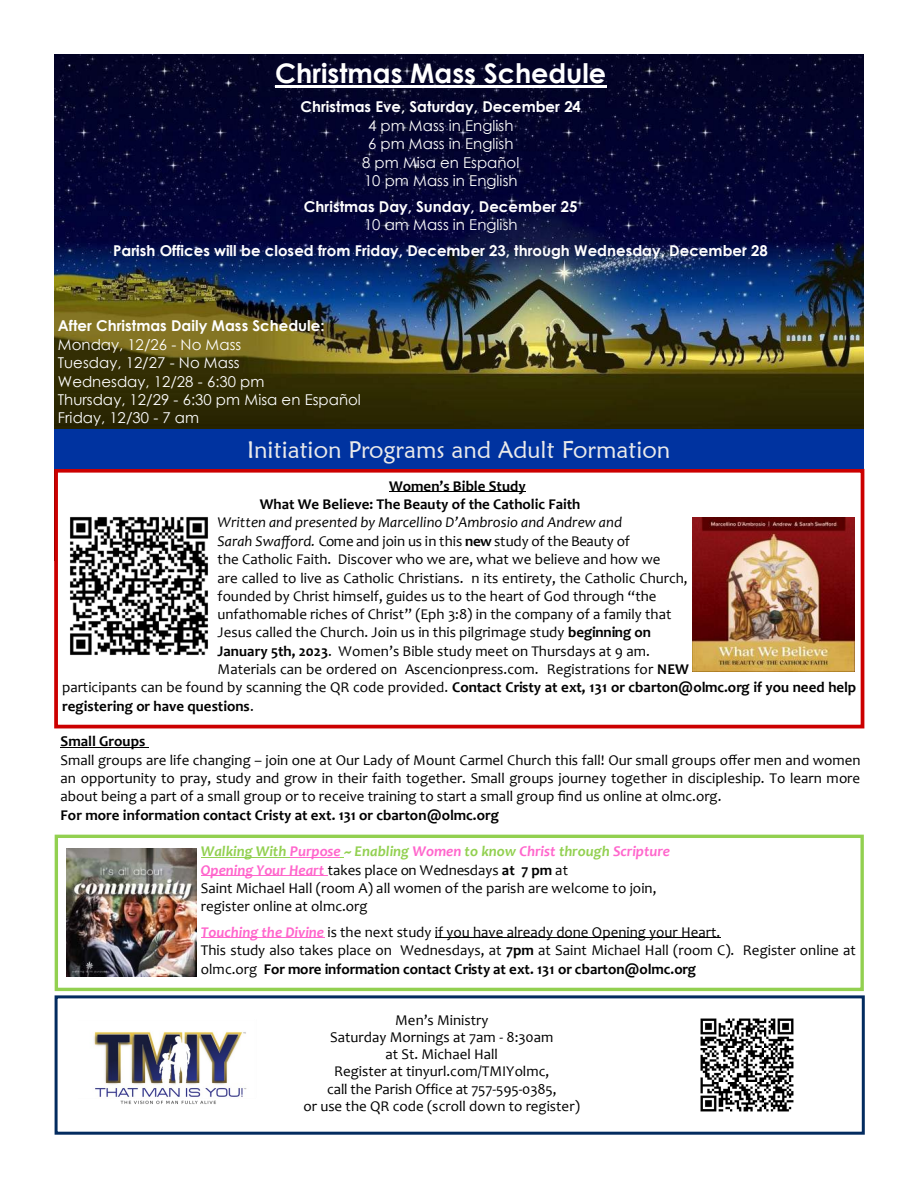
<style>
.page{position:relative;width:918px;height:1188px;background:#fff}
.page>*{position:absolute;margin:0;border:0;box-sizing:border-box;transform-origin:0 0}
.t1{font:700 27px "Century Gothic";color:#fff}
.t2{font:24px "Maiandra GD";color:#eaeaea}
.t3{font:15px/18.3px "Candara";color:#000}
.t4{font:15px "Century Gothic";letter-spacing:.005em;color:#fff}
.t5{font:700 15px "Century Gothic";color:#fff}
.t6{font:700 15px "Candara";color:#000}
.t7{font:italic 700 15px "Candara";color:#92d050}
.t8{font:italic 15px "Candara";color:#000}
.s1{font-style:italic}
.s2{font-weight:700}
.s3{color:#f6c}
.s4{font-weight:700;font-style:italic;color:#f6c}
</style>
<div class="page">
<img style="left:55px;top:54px;width:809px;height:375px">
<div style="left:55px;top:835px;width:809px;height:156px;border:3px solid #92d050"></div>
<hr style="left:201px;top:857px;width:89px;height:1px;background:#92d050">
<hr style="left:290px;top:857px;width:51px;height:1px;background:#f6c">
<hr style="left:201px;top:876px;width:127px;height:1px;background:#f6c">
<hr style="left:201px;top:938px;width:123px;height:1px;background:#f6c">
<hr style="left:435px;top:938px;width:286px;height:1px;background:#000">
<img style="left:67px;top:848px;width:130px;height:129px">
<hr style="left:61px;top:747px;width:88px;height:1px;background:#000">
<div style="left:54px;top:469px;width:810px;height:259px;border:4px solid #c00"></div>
<hr style="left:389px;top:492px;width:137px;height:1px;background:#000">
<img style="left:693px;top:518px;width:161px;height:153px">
<img style="left:70px;top:517px;width:138px;height:138px">
<div style="left:55px;top:995px;width:810px;height:140px;border:3px solid #032b5f"></div>
<img style="left:94px;top:1031px;width:153px;height:74px">
<img style="left:700px;top:1018px;width:94px;height:94px">
<hr style="left:275px;top:86px;width:331px;height:2px;background:#fff">
<div style="left:54px;top:429px;width:810px;height:40px;background:#0033a0"></div>
<p class="t1" style="left:275px;top:56px;width:333px">Christmas Mass Schedule</p>
<p class="t5" style="left:300px;top:97px;width:282px">Christmas Eve, Saturday, December 24</p>
<p class="t4" style="left:368px;top:116px;width:147px">4 pm Mass in English</p>
<p class="t4" style="left:368px;top:134px;width:147px">6 pm Mass in English</p>
<p class="t4" style="left:362px;top:153px;width:159px">8 pm Misa en Español</p>
<p class="t4" style="left:364px;top:171px;width:155px">10 pm Mass in English</p>
<p class="t5" style="left:304px;top:196px;width:275px">Christmas Day, Sunday, December 25</p>
<p class="t4" style="left:364px;top:215px;width:155px">10 am Mass in English</p>
<p class="t5" style="left:113px;top:241px;width:656px">Parish Offices will be closed from Friday, December 23, through Wednesday, December 28</p>
<p class="t5" style="left:58px;top:316px;width:268px">After Christmas Daily Mass Schedule:</p>
<p class="t4" style="left:58px;top:335px;width:185px">Monday, 12/26 - No Mass</p>
<p class="t4" style="left:58px;top:353px;width:183px">Tuesday, 12/27 - No Mass</p>
<p class="t4" style="left:58px;top:372px;width:208px">Wednesday, 12/28 - 6:30 pm</p>
<p class="t4" style="left:58px;top:390px;width:304px">Thursday, 12/29 - 6:30 pm Misa en Español</p>
<p class="t4" style="left:58px;top:408px;width:143px">Friday, 12/30 - 7 am</p>
<p class="t2" style="left:247px;top:435px;width:425px">Initiation Programs and Adult Formation</p>
<p class="t6" style="left:389px;top:480px;width:138px">Women’s Bible Study</p>
<p class="t6" style="left:260px;top:498px;width:322px">What We Believe: The Beauty of the Catholic Faith</p>
<p class="t8" style="left:218px;top:517px;width:406px">Written and presented by Marcellino D’Ambrosio and Andrew and</p>
<p class="t3" style="left:218px;top:533px;width:414px"><span class="s1">Sarah Swafford.</span> Come and join us in this <span class="s2">new</span> study of the Beauty of</p>
<p class="t3" style="left:218px;top:552px;width:444px">the Catholic Faith. Discover who we are, what we believe and how we</p>
<p class="t3" style="left:218px;top:570px;width:472px">are called to live as Catholic Christians. n its entirety, the Catholic Church, founded by Christ himself, guides us to the heart of God through “the</p>
<p class="t3" style="left:218px;top:607px;width:455px">unfathomable riches of Christ” (Eph 3:8) in the company of a family that</p>
<p class="t3" style="left:218px;top:625px;width:435px">Jesus called the Church. Join us in this pilgrimage study <span class="s2">beginning on</span></p>
<p class="t3" style="left:218px;top:643px;width:434px"><span class="s2">January 5th, 2023</span>. Women’s Bible study meet on Thursdays at 9 am.</p>
<p class="t3" style="left:62px;top:662px;width:795px;text-indent:156px">Materials can be ordered on Ascencionpress.com. Registrations for <span class="s2">NEW<br></span>participants can be found by scanning the QR code provided. <span class="s2">Contact Cristy at ext, 131 or cbarton@olmc.org if you need help registering or have questions</span>.</p>
<p class="t6" style="left:61px;top:736px;width:86px">Small Groups</p>
<p class="t3" style="left:61px;top:752px;width:801px;text-align:justify">Small groups are life changing – join one at Our Lady of Mount Carmel Church this fall! Our small groups offer men and women an opportunity to pray, study and grow in their faith together. Small groups journey together in discipleship. To learn more about being a part of a small group or to receive training to start a small group find us online at olmc.org.</p>
<p class="t6" style="left:61px;top:809px;width:440px">For more information contact Cristy at ext. 131 or cbarton@olmc.org</p>
<p class="t7" style="left:201px;top:846px;width:471px">Walking With <span class="s3">Purpose</span> ~ Enabling <span class="s3">Women</span> to know <span class="s3">Christ</span> through <span class="s3">Scripture</span></p>
<p class="t3" style="left:201px;top:862px;width:369px"><span class="s4">Opening Your Heart</span> takes place on Wednesdays <span class="s2">at 7 pm</span> at</p>
<p class="t3" style="left:201px;top:880px;width:457px">Saint Michael Hall (room A) all women of the parish are welcome to join,</p>
<p class="t3" style="left:201px;top:899px;width:168px">register online at olmc.org</p>
<p class="t3" style="left:201px;top:925px;width:521px"><span class="s4">Touching the Divine</span> is the next study if you have already done Opening your Heart.</p>
<p class="t3" style="left:201px;top:943px;width:656px">This study also takes place on Wednesdays, at <span class="s2">7pm</span> at Saint Michael Hall (room C). Register online at olmc.org <span class="s2">For more information contact Cristy at ext. 131 or cbarton@olmc.org</span></p>
<p class="t3" style="left:395px;top:1012px;width:95px">Men’s Ministry</p>
<p class="t3" style="left:330px;top:1029px;width:225px">Saturday Mornings at 7am - 8:30am</p>
<p class="t3" style="left:385px;top:1047px;width:114px">at St. Michael Hall</p>
<p class="t3" style="left:334px;top:1064px;width:217px">Register at tinyurl.com/TMIYolmc,</p>
<p class="t3" style="left:327px;top:1081px;width:231px">call the Parish Office at 757-595-0385,</p>
<p class="t3" style="left:304px;top:1098px;width:278px">or use the QR code (scroll down to register)</p>
</div>
